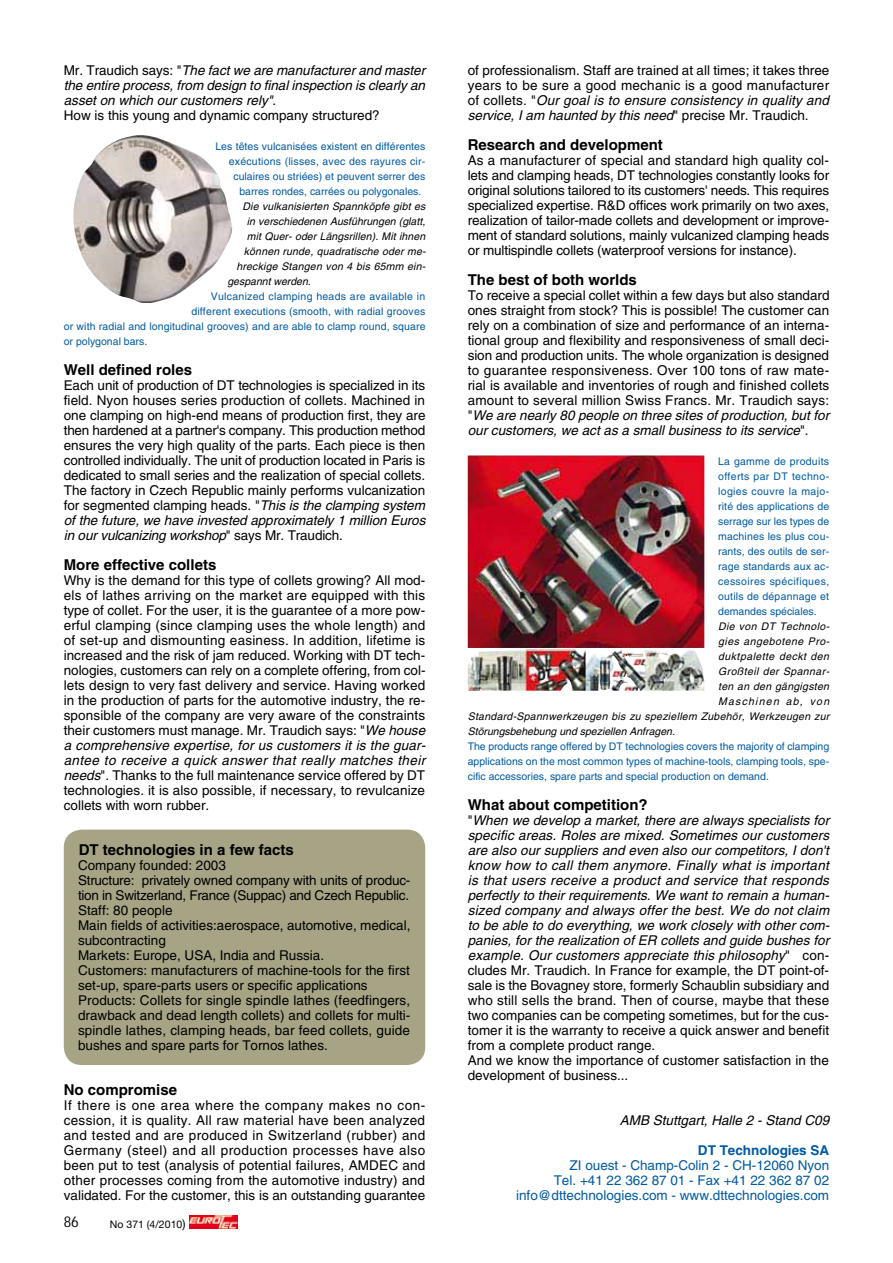
<style>
.page{position:relative;width:893px;height:1263px;background:#fff}
.page>*{position:absolute;margin:0;border:0;box-sizing:border-box;transform-origin:0 0}
.t1{font:700 15px "Helvetica";color:#000}
.t2{font:13.5px/15px "Helvetica";color:#000;text-align:justify}
.t3{font:italic 13.5px/15px "Helvetica";color:#000}
.t4{font:13.5px/15px "Helvetica";color:#005aa2;text-align:right}
.t5{font:700 13.5px "Helvetica";color:#005aa2}
.t6{font:10.5px/15px "Helvetica";letter-spacing:.01em;color:#005aa2;text-align:justify}
.t7{font:italic 10.5px "Helvetica";letter-spacing:.02em;color:#000}
.t8{font:italic 10.5px "Helvetica";color:#000}
.t9{font:italic 10.5px "Helvetica";letter-spacing:.045em;color:#000}
.t10{font:italic 10.5px "Helvetica";letter-spacing:.04em;color:#000}
.t11{font:italic 10.5px "Helvetica";letter-spacing:.12em;color:#000}
.t12{font:10.5px "Helvetica Neue";color:#000}
.s1{font-style:normal}
.s2{font-style:italic}
.s3{font-size:12px}
</style>
<div class="page">
<svg style="left:189px;top:1215px;width:49px;height:13px"></svg>
<img style="left:190px;top:1215px;width:47px;height:13px">
<img style="left:73px;top:135px;width:160px;height:169px">
<div style="left:64px;top:830px;width:361px;height:235px;background:#a7a486;border-radius:18px"></div>
<img style="left:468px;top:455px;width:236px;height:236px">
<p class="t3" style="left:64px;top:64px;width:363px"><span class="s1">Mr. Traudich says: "</span>The fact we are manufacturer and master the entire process, from design to final inspection is clearly an asset on which our customers rely"<span class="s1">.<br>How is this young and dynamic company structured?</span></p>
<p class="t6" style="left:215px;top:140px;width:211px">Les têtes vulcanisées existent en différentes</p>
<p class="t6" style="left:229px;top:155px;width:198px">exécutions (lisses, avec des rayures cir-</p>
<p class="t6" style="left:233px;top:170px;width:193px">culaires ou striées) et peuvent serrer des</p>
<p class="t6" style="left:239px;top:185px;width:184px">barres rondes, carrées ou polygonales.</p>
<p class="t7" style="left:242px;top:202px;width:184px">Die vulkanisierten Spannköpfe gibt es</p>
<p class="t7" style="left:247px;top:217px;width:180px">in verschiedenen Ausführungen (glatt,</p>
<p class="t7" style="left:247px;top:232px;width:180px">mit Quer- oder Längsrillen). Mit ihnen</p>
<p class="t7" style="left:244px;top:247px;width:183px">können runde, quadratische oder me-</p>
<p class="t7" style="left:236px;top:262px;width:191px">hreckige Stangen von 4 bis 65mm ein-</p>
<p class="t8" style="left:227px;top:277px;width:85px">gespannt werden.</p>
<p class="t6" style="left:211px;top:290px;width:216px">Vulcanized clamping heads are available in</p>
<p class="t6" style="left:191px;top:305px;width:235px">different executions (smooth, with radial grooves</p>
<p class="t6" style="left:64px;top:320px;width:363px">or with radial and longitudinal grooves) and are able to clamp round, square</p>
<p class="t6" style="left:64px;top:335px;width:85px">or polygonal bars.</p>
<p class="t1" style="left:64px;top:364px;width:130px">Well defined roles</p>
<p class="t2" style="left:64px;top:379px;width:363px">Each unit of production of DT technologies is specialized in its field. Nyon houses series production of collets. Machined in one clamping on high-end means of production first, they are then hardened at a partner's company. This production method ensures the very high quality of the parts. Each piece is then controlled individually. The unit of production located in Paris is dedicated to small series and the realization of special collets.<br>The factory in Czech Republic mainly performs vulcanization for segmented clamping heads. "<span class="s2">This is the clamping system of the future, we have invested approximately 1 million Euros in our vulcanizing workshop</span>" says Mr. Traudich.</p>
<p class="t1" style="left:64px;top:559px;width:154px">More effective collets</p>
<p class="t2" style="left:64px;top:574px;width:363px">Why is the demand for this type of collets growing? All mod&shy;els of lathes arriving on the market are equipped with this type of collet. For the user, it is the guarantee of a more pow&shy;erful clamping (since clamping uses the whole length) and of set-up and dismounting easiness. In addition, lifetime is increased and the risk of jam reduced. Working with DT tech&shy;nologies, customers can rely on a complete offering, from col&shy;lets design to very fast delivery and service. Having worked in the production of parts for the automotive industry, the re&shy;sponsible of the company are very aware of the constraints their customers must manage. Mr. Traudich says: "<span class="s2">We house a comprehensive expertise, for us customers it is the guar&shy;antee to receive a quick answer that really matches their needs</span>". Thanks to the full maintenance service offered by DT technologies. it is also possible, if necessary, to revulcanize collets with worn rubber.</p>
<p class="t1" style="left:79px;top:844px;width:217px">DT technologies in a few facts</p>
<p class="t2" style="left:78px;top:859px;width:334px;text-align:left">Company founded: 2003<br>Structure: privately owned company with units of produc&shy;tion in Switzerland, France (Suppac) and Czech Republic.<br>Staff: 80 people<br>Main fields of activities: aerospace, automotive, medical, subcontracting<br>Markets: Europe, USA, India and Russia.<br>Customers: manufacturers of machine-tools for the first set-up, spare-parts users or specific applications Products: Collets for single spindle lathes (feedfingers, drawback and dead length collets) and collets for multi&shy;spindle lathes, clamping heads, bar feed collets, guide bushes and spare parts for Tornos lathes.</p>
<p class="t1" style="left:64px;top:1084px;width:115px">No compromise</p>
<p class="t2" style="left:64px;top:1099px;width:363px">If there is one area where the company makes no con&shy;cession, it is quality. All raw material have been analyzed and tested and are produced in Switzerland (rubber) and Germany (steel) and all production processes have also been put to test (analysis of potential failures, AMDEC and other processes coming from the automotive industry) and validated. For the customer, this is an outstanding guarantee</p>
<p class="t12" style="left:110px;top:1220px;width:77px">No 371 (4/2010<span class="s3">)</span></p>
<p class="t2" style="left:468px;top:64px;width:363px">of professionalism. Staff are trained at all times; it takes three years to be sure a good mechanic is a good manufacturer of collets. "<span class="s2">Our goal is to ensure consistency in quality and service, I am haunted by this need</span>" precise Mr. Traudich.</p>
<p class="t1" style="left:468px;top:139px;width:197px">Research and development</p>
<p class="t2" style="left:468px;top:154px;width:363px">As a manufacturer of special and standard high quality col&shy;lets and clamping heads, DT technologies constantly looks for original solutions tailored to its customers' needs. This requires specialized expertise. R&amp;D offices work primarily on two axes, realization of tailor-made collets and development or improve&shy;ment of standard solutions, mainly vulcanized clamping heads or multispindle collets (waterproof versions for instance).</p>
<p class="t1" style="left:468px;top:274px;width:171px">The best of both worlds</p>
<p class="t2" style="left:468px;top:289px;width:363px">To receive a special collet within a few days but also standard ones straight from stock? This is possible! The customer can rely on a combination of size and performance of an interna&shy;tional group and flexibility and responsiveness of small deci&shy;sion and production units. The whole organization is designed to guarantee responsiveness. Over 100 tons of raw mate&shy;rial is available and inventories of rough and finished collets amount to several million Swiss Francs. Mr. Traudich says: "<span class="s2">We are nearly 80 people on three sites of production, but for our customers, we act as a small business to its service</span>".</p>
<p class="t6" style="left:718px;top:455px;width:113px">La gamme de produits offerts par DT techno&shy;logies couvre la majo&shy;rité des applications de serrage sur les types de machines les plus cou&shy;rants, des outils de ser&shy;rage standards aux ac&shy;cessoires spécifiques, outils de dépannage et demandes spéciales.</p>
<p class="t7" style="left:718px;top:622px;width:113px">Die von DT Technolo-</p>
<p class="t9" style="left:718px;top:637px;width:113px">gies angebotene Pro-</p>
<p class="t9" style="left:718px;top:652px;width:112px">duktpalette deckt den</p>
<p class="t10" style="left:718px;top:667px;width:113px">Großteil der Spannar-</p>
<p class="t7" style="left:718px;top:682px;width:112px">ten an den gängigsten</p>
<p class="t11" style="left:718px;top:697px;width:113px">Maschinen ab, von</p>
<p class="t7" style="left:468px;top:712px;width:363px">Standard-Spannwerkzeugen bis zu speziellem Zubehör, Werkzeugen zur</p>
<p class="t8" style="left:468px;top:727px;width:209px">Störungsbehebung und speziellen Anfragen.</p>
<p class="t6" style="left:468px;top:740px;width:363px">The products range offered by DT technologies covers the majority of clamping applications on the most common types of machine-tools, clamping tools, spe&shy;cific accessories, spare parts and special production on demand.</p>
<p class="t1" style="left:468px;top:799px;width:181px">What about competition?</p>
<p class="t3" style="left:468px;top:814px;width:363px"><span class="s1">"</span>When we develop a market, there are always specialists for specific areas. Roles are mixed. Sometimes our customers are also our suppliers and even also our competitors, I don't know how to call them anymore. Finally what is important is that users receive a product and service that responds perfectly to their requirements. We want to remain a human&shy;sized company and always offer the best. We do not claim to be able to do everything, we work closely with other com&shy;panies, for the realization of ER collets and guide bushes for example. Our customers appreciate this philosophy<span class="s1">" con&shy;cludes Mr. Traudich. In France for example, the DT point-of&shy;sale is the Bovagney store, formerly Schaublin subsidiary and who still sells the brand. Then of course, maybe that these two companies can be competing sometimes, but for the cus&shy;tomer it is the warranty to receive a quick answer and benefit from a complete product range.<br>And we know the importance of customer satisfaction in the development of business...</span></p>
<p class="t3" style="left:620px;top:1114px;width:211px">AMB Stuttgart, Halle 2 - Stand C09</p>
<p class="t5" style="left:698px;top:1145px;width:133px">DT Technologies SA</p>
<p class="t4" style="left:516px;top:1159px;width:315px">ZI ouest - Champ-Colin 2 - CH-12060 Nyon<br>Tel. +41 22 362 87 01 - Fax +41 22 362 87 02 info@dttechnologies.com - www.dttechnologies.com</p>
</div>
